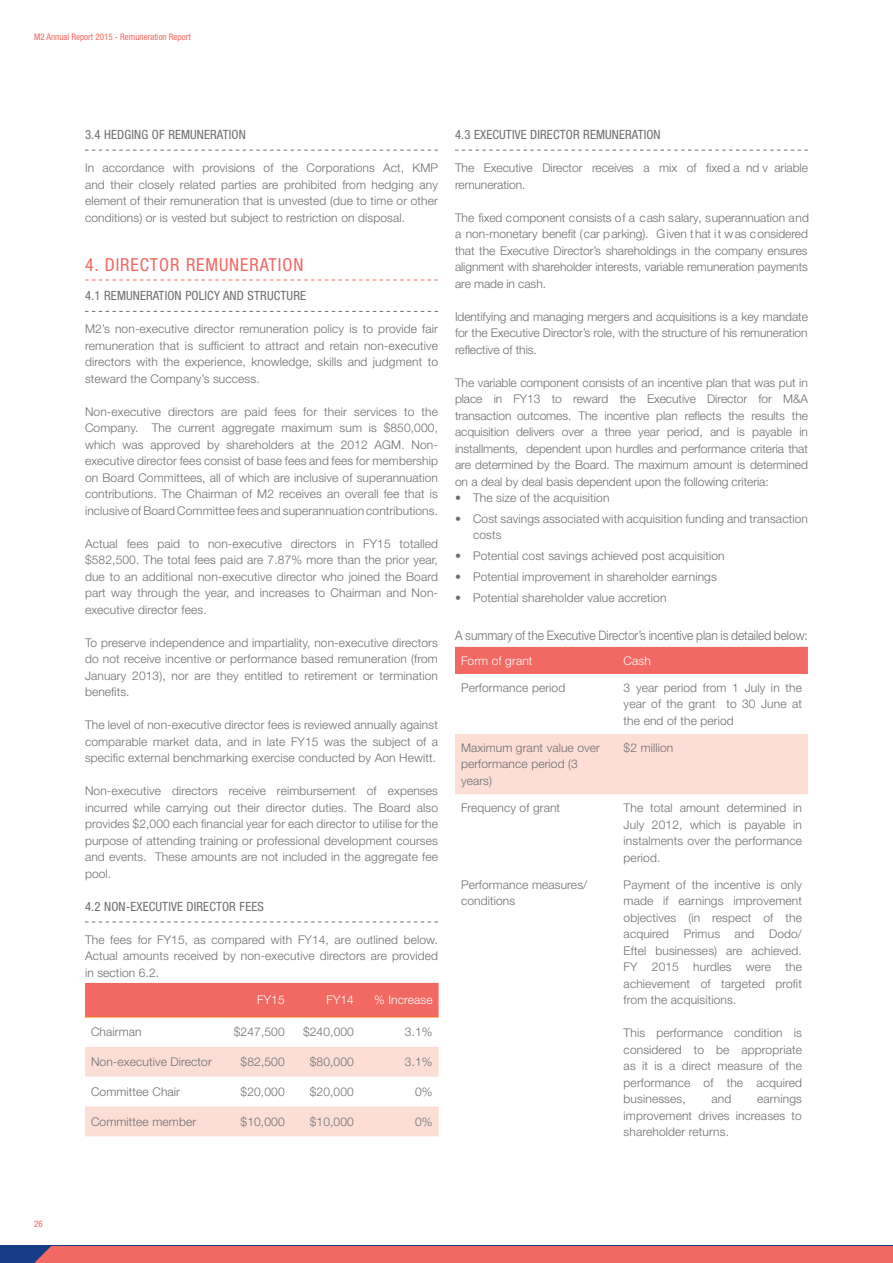
<style>
.page{position:relative;width:893px;height:1263px;background:#fff}
.page>*{position:absolute;margin:0;border:0;box-sizing:border-box;transform-origin:0 0}
.t1{font:condensed 18px "Helvetica Neue LT Std";letter-spacing:.05em;color:#f26862}
.t2{font:300 13.05px "Helvetica Neue LT Std";letter-spacing:-.005em;color:#6d6e71;scale:.92 1}
.t3{font:condensed 12.75px "Helvetica Neue LT Std";letter-spacing:.01em;color:#6d6e71}
.t4{font:300 12px/16.5px "Helvetica Neue LT Std";letter-spacing:.01em;color:#6d6e71;text-align:justify}
.t5{font:300 12px "Helvetica Neue LT Std";letter-spacing:.01em;color:#fff}
.t6{font:condensed 9px "Helvetica Neue LT Std";color:#f26862}
</style>
<div class="page">
<div style="left:0;top:1246px;width:893px;height:17px;background:#153c85"></div>
<div style="left:34px;top:1246px;width:859px;height:17px;background:#f26862"></div>
<svg style="left:85px;top:150px;width:353px;height:1px"></svg>
<svg style="left:85px;top:280px;width:353px;height:1px"></svg>
<svg style="left:85px;top:311px;width:353px;height:1px"></svg>
<svg style="left:85px;top:921px;width:353px;height:1px"></svg>
<div style="left:85px;top:983px;width:354px;height:34px;background:#f26862"></div>
<svg style="left:85px;top:1047px;width:354px;height:89px"></svg>
<hr style="left:85px;top:1017px;width:134px;height:1px;background:#f57e25">
<hr style="left:219px;top:1017px;width:72px;height:1px;background:#f57e25">
<hr style="left:291px;top:1017px;width:69px;height:1px;background:#f57e25">
<hr style="left:360px;top:1017px;width:79px;height:1px;background:#f57e25">
<svg style="left:455px;top:150px;width:353px;height:1px"></svg>
<div style="left:455px;top:647px;width:353px;height:27px;background:#f26862"></div>
<div style="left:455px;top:734px;width:353px;height:60px;background:#fdded5"></div>
<p class="t6" style="left:34px;top:32px;width:158px">M2 Annual Report 2015 - Remuneration Report</p>
<p class="t6" style="left:34px;top:1219px;width:10px">26</p>
<p class="t3" style="left:85px;top:127px;width:162px">3.4 HEDGING OF REMUNERATION</p>
<p class="t4" style="left:85px;top:159px;width:354px">In accordance with provisions of the Corporations Act, KMP and their closely related parties are prohibited from hedging any element of their remuneration that is unvested (due to time or other conditions) or is vested but subject to restriction on disposal.</p>
<h1 class="t1" style="left:85px;top:254px;width:220px">4. DIRECTOR REMUNERATION</h1>
<p class="t3" style="left:85px;top:288px;width:222px">4.1 REMUNERATION POLICY AND STRUCTURE</p>
<p class="t4" style="left:85px;top:321px;width:354px">M2’s non-executive director remuneration policy is to provide fair remuneration that is sufficient to attract and retain non-executive directors with the experience, knowledge, skills and judgment to steward the Company’s success.</p>
<p class="t4" style="left:85px;top:403px;width:354px">Non-executive directors are paid fees for their services to the Company. The current aggregate maximum sum is $850,000, which was approved by shareholders at the 2012 AGM. Non&shy;executive director fees consist of base fees and fees for membership on Board Committees, all of which are inclusive of superannuation contributions. The Chairman of M2 receives an overall fee that is inclusive of Board Committee fees and superannuation contributions.</p>
<p class="t4" style="left:85px;top:535px;width:354px">Actual fees paid to non-executive directors in FY15 totalled $582,500. The total fees paid are 7.87% more than the prior year, due to an additional non-executive director who joined the Board part way through the year, and increases to Chairman and Non&shy;executive director fees.</p>
<p class="t4" style="left:85px;top:634px;width:354px">To preserve independence and impartiality, non-executive directors do not receive incentive or performance based remuneration (from January 2013), nor are they entitled to retirement or termination benefits.</p>
<p class="t4" style="left:85px;top:717px;width:354px">The level of non-executive director fees is reviewed annually against comparable market data, and in late FY15 was the subject of a specific external benchmarking exercise conducted by Aon Hewitt.</p>
<p class="t4" style="left:85px;top:783px;width:354px">Non-executive directors receive reimbursement of expenses incurred while carrying out their director duties. The Board also provides $2,000 each financial year for each director to utilise for the purpose of attending training or professional development courses and events. These amounts are not included in the aggregate fee pool.</p>
<p class="t3" style="left:85px;top:899px;width:180px">4.2 NON-EXECUTIVE DIRECTOR FEES</p>
<p class="t4" style="left:85px;top:931px;width:354px">The fees for FY15, as compared with FY14, are outlined below.<br>Actual amounts received by non-executive directors are provided in section 6.2.</p>
<p class="t5" style="left:257px;top:993px;width:29px">FY15</p>
<p class="t5" style="left:326px;top:993px;width:29px">FY14</p>
<p class="t5" style="left:374px;top:993px;width:60px">% Increase</p>
<p class="t4" style="left:91px;top:1023px;width:52px">Chairman</p>
<p class="t4" style="left:234px;top:1023px;width:52px">$247,500</p>
<p class="t4" style="left:303px;top:1023px;width:52px">$240,000</p>
<p class="t4" style="left:405px;top:1023px;width:29px">3.1%</p>
<p class="t4" style="left:91px;top:1053px;width:122px">Non-executive Director</p>
<p class="t4" style="left:241px;top:1053px;width:46px">$82,500</p>
<p class="t4" style="left:310px;top:1053px;width:46px">$80,000</p>
<p class="t4" style="left:405px;top:1053px;width:29px">3.1%</p>
<p class="t4" style="left:91px;top:1083px;width:91px">Committee Chair</p>
<p class="t4" style="left:241px;top:1083px;width:46px">$20,000</p>
<p class="t4" style="left:310px;top:1083px;width:46px">$20,000</p>
<p class="t4" style="left:415px;top:1083px;width:19px">0%</p>
<p class="t4" style="left:91px;top:1113px;width:107px">Committee member</p>
<p class="t4" style="left:241px;top:1113px;width:46px">$10,000</p>
<p class="t4" style="left:310px;top:1113px;width:46px">$10,000</p>
<p class="t4" style="left:415px;top:1113px;width:19px">0%</p>
<p class="t3" style="left:455px;top:127px;width:207px">4.3 EXECUTIVE DIRECTOR REMUNERATION</p>
<p class="t4" style="left:455px;top:159px;width:354px">The Executive Director receives a mix of fixed a nd v ariable remuneration.</p>
<p class="t4" style="left:455px;top:209px;width:355px">The fixed component consists of a cash salary, superannuation and a non-monetary benefit (car parking). Given that it was considered that the Executive Director’s shareholdings in the company ensures alignment with shareholder interests, variable remuneration payments are made in cash.</p>
<p class="t4" style="left:455px;top:308px;width:354px">Identifying and managing mergers and acquisitions is a key mandate for the Executive Director’s role, with the structure of his remuneration reflective of this.</p>
<p class="t4" style="left:455px;top:374px;width:354px">The variable component consists of an incentive plan that was put in place in FY13 to reward the Executive Director for M&amp;A transaction outcomes. The incentive plan reflects the results the acquisition delivers over a three year period, and is payable in installments, dependent upon hurdles and performance criteria that are determined by the Board. The maximum amount is determined on a deal by deal basis dependent upon the following criteria:</p>
<p class="t4" style="left:455px;top:489px;width:156px">• The size of the acquisition</p>
<p class="t4" style="left:473px;top:510px;width:336px;text-indent:-18px">• Cost savings associated with acquisition funding and transaction costs</p>
<p class="t4" style="left:455px;top:547px;width:271px">• Potential cost savings achieved post acquisition</p>
<p class="t4" style="left:455px;top:568px;width:263px">• Potential improvement in shareholder earnings</p>
<p class="t4" style="left:455px;top:589px;width:213px">• Potential shareholder value accretion</p>
<p class="t2" style="left:455px;top:628px;width:385px">A summary of the Executive Director’s incentive plan is detailed below:</p>
<p class="t5" style="left:461px;top:653px;width:73px">Form of grant</p>
<p class="t5" style="left:624px;top:653px;width:29px">Cash</p>
<p class="t4" style="left:461px;top:679px;width:106px">Performance period</p>
<p class="t4" style="left:624px;top:679px;width:180px">3 year period from 1 July in the year of the grant to 30 June at the end of the period</p>
<p class="t4" style="left:461px;top:739px;width:141px;text-align:left">Maximum grant value over performance period (3 years)</p>
<p class="t4" style="left:624px;top:739px;width:51px">$2 million</p>
<p class="t4" style="left:461px;top:799px;width:101px">Frequency of grant</p>
<p class="t4" style="left:624px;top:799px;width:180px">The total amount determined in July 2012, which is payable in instalments over the performance period.</p>
<p class="t4" style="left:461px;top:876px;width:128px">Performance measures/ conditions</p>
<p class="t4" style="left:624px;top:876px;width:180px">Payment of the incentive is only made if earnings improvement objectives (in respect of the acquired Primus and Dodo/ Eftel businesses) are achieved.<br>FY 2015 hurdles were the achievement of targeted profit from the acquisitions.</p>
<p class="t4" style="left:624px;top:1024px;width:180px">This performance condition is considered to be appropriate as it is a direct measure of the performance of the acquired businesses,</p>
<p class="t4" style="left:624px;top:1090px;width:180px;text-indent:133px">earnings improvement drives increases to shareholder returns.</p>
<p class="t4" style="left:711px;top:1090px;width:21px">and</p>
</div>
